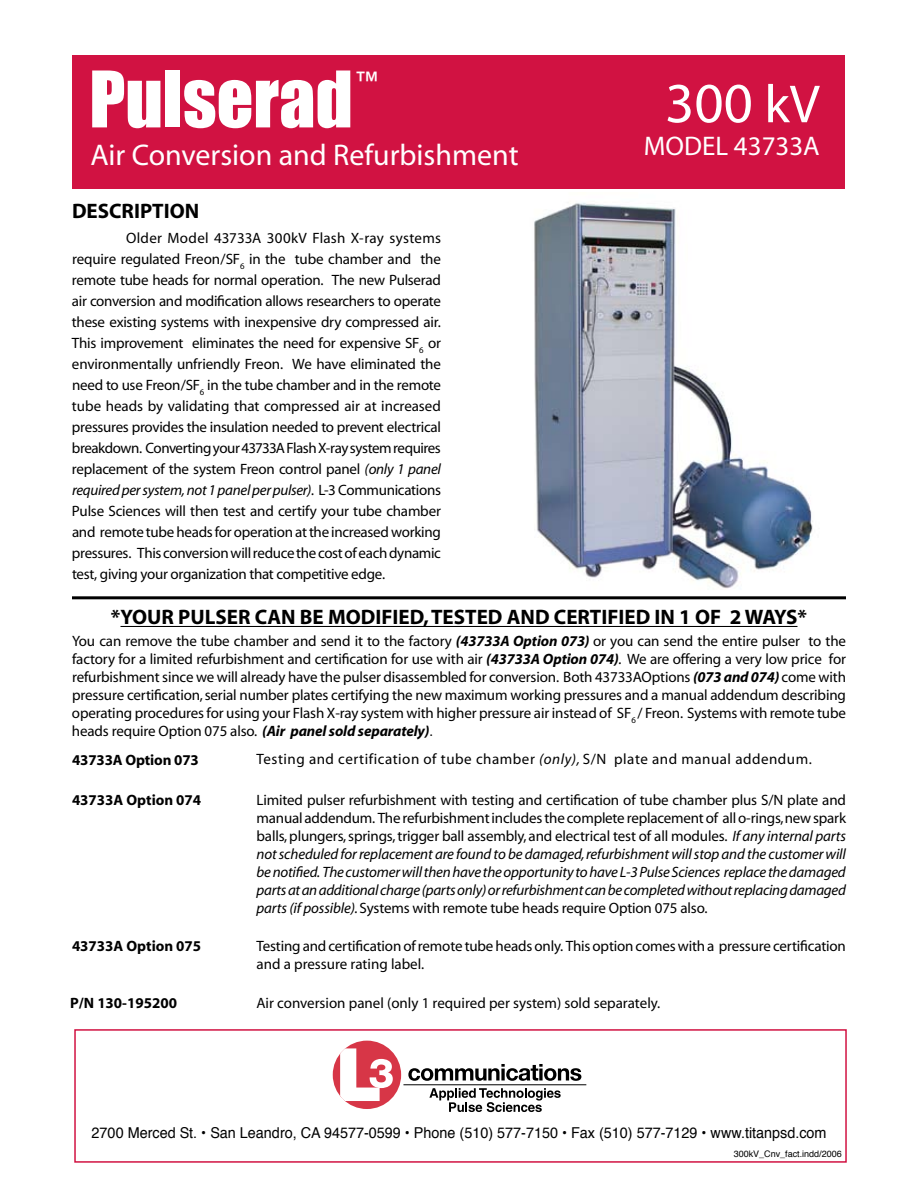
<style>
.page{position:relative;width:918px;height:1188px;background:#fff}
.page>*{position:absolute;margin:0;border:0;box-sizing:border-box;transform-origin:0 0}
.t1{font:72px "Impact";color:#fff}
.t2{font:57px "Myriad";color:#fff}
.t3{font:30px "Myriad";color:#fff}
.t4{font:27px "Myriad";color:#fff}
.t5{font:27px "Helvetica";color:#fff}
.t6{font:700 21px "Myriad";color:#000}
.t7{font:15px/21px "Myriad";letter-spacing:-.01em;color:#000;text-align:justify}
.t8{font:italic 15px/18px "Myriad";letter-spacing:-.02em;color:#000;text-align:justify}
.t9{font:15px "Helvetica";color:#000;scale:.96 1}
.t10{font:15px "Myriad";letter-spacing:.035em;color:#000}
.t11{font:700 15px "Myriad";color:#000}
.t12{font:9px "Helvetica";color:#000}
.s1{font-style:italic}
.s2{font-size:54px}
.s3{font-weight:700;font-style:italic}
.s4{font-family:"Times";font-style:italic}
.s5{font-style:normal}
</style>
<div class="page">
<div style="left:73px;top:56px;width:772px;height:133px;background:#d11242"></div>
<hr style="left:121px;top:626px;width:676px;height:1px;background:#000">
<img style="left:534px;top:202px;width:279px;height:387px">
<hr style="left:72px;top:596px;width:774px;height:3px;background:#000">
<div style="left:74px;top:1029px;width:773px;height:134px;border:2px solid #d11242"></div>
<svg style="left:429px;top:1088px;width:132px;height:24px"></svg>
<hr style="left:403px;top:1084px;width:183px;height:1px;background:#000">
<div style="left:333px;top:1041px;width:68px;height:68px;background:#d73647;border-radius:50%"></div>
<svg style="left:408px;top:1064px;width:173px;height:17px"></svg>
<svg style="left:340px;top:1048px;width:53px;height:53px"></svg>
<h1 class="t1" style="left:89px;top:55px;width:265px">Pulserad</h1>
<h3 class="t5" style="left:353px;top:59px;width:28px">™</h3>
<h3 class="t3" style="left:90px;top:140px;width:430px">Air Conversion and Refurbishment</h3>
<h3 class="t6" style="left:72px;top:200px;width:129px">DESCRIPTION</h3>
<p class="t7" style="left:72px;top:229px;width:371px;text-indent:54px">Older Model 43733A 300kV Flash X-ray systems require regulated Freon/SF<sub>6</sub> in the tube chamber and the remote tube heads for normal operation. The new Pulserad air conversion and modification allows researchers to operate these existing systems with inexpensive dry compressed air.<br>This improvement eliminates the need for expensive SF<sub>6</sub> or environmentally unfriendly Freon. We have eliminated the need to use Freon/SF<sub>6</sub> in the tube chamber and in the remote tube heads by validating that compressed air at increased pressures provides the insulation needed to prevent electrical breakdown. Convertingyour43733AFlashX-raysystemrequires replacement of the system Freon control panel <span class="s1">(only 1 panel required per system, not 1 panel per pulser).</span> L-3 Communications Pulse Sciences will then test and certify your tube chamber and remote tubeheadsforoperationatthe increasedworking pressures. This conversionwillreducethecostofeachdynamic test, giving your organization that competitive edge.</p>
<h2 class="t2" style="left:665px;top:75px;width:156px">300 <span class="s2">kV</span></h2>
<h3 class="t4" style="left:644px;top:132px;width:177px">MODEL 43733A</h3>
<h3 class="t6" style="left:111px;top:607px;width:698px">*YOUR PULSER CAN BE MODIFIED, TESTED AND CERTIFIED IN 1 OF 2 WAYS*</h3>
<p class="t7" style="left:72px;top:633px;width:776px;line-height:18px">You can remove the tube chamber and send it to the factory <span class="s3">(43733A Option 073)</span> or you can send the entire pulser to the factory for a limited refurbishment and certification for use with air <span class="s3">(43733A Option 074)</span><span class="s1">.</span> We are offering a very low price for refurbishment since we will already have the pulser disassembled for conversion. Both 43733AOptions <span class="s3">(073 and 074)</span> come with pressure certification,serial number plates certifying the new maximum working pressures and a manual addendum describing operating procedures for using your Flash X-ray system with higher pressure air instead of SF<sub>6</sub> / Freon. Systems with remote tube heads require Option 075 also. <span class="s3">(Air panel sold separately)</span><span class="s4">.</span></p>
<p class="t11" style="left:72px;top:752px;width:128px">43733A Option 073</p>
<p class="t11" style="left:72px;top:792px;width:131px">43733A Option 074</p>
<p class="t10" style="left:256px;top:751px;width:557px">Testing and certification of tube chamber <span class="s1">(only),</span> S/N plate and manual addendum.</p>
<p class="t8" style="left:256px;top:792px;width:591px"><span class="s5">Limited pulser refurbishment with testing and certification of tube chamber plus S/N plate and manual addendum. The refurbishmentincludesthe complete replacementof allo-rings,newspark balls,plungers,springs,trigger ball assembly, and electrical test of all modules.</span> If any internal parts not scheduled for replacement are found to be damaged, refurbishment will stop and the customer will be notified. The customer will then have the opportunity to have L-3 Pulse Sciences replace the damaged parts at an additional charge (parts only) or refurbishment can be completed without replacing damaged parts (if possible). <span class="s5">Systems with remote tube heads require Option 075 also.</span></p>
<p class="t11" style="left:72px;top:939px;width:131px">43733A Option 075</p>
<p class="t7" style="left:256px;top:938px;width:591px;line-height:18px">Testingandcertification ofremote tubeheads only. This option comeswitha pressure certification and a pressure rating label.</p>
<p class="t11" style="left:70px;top:995px;width:108px">P/N 130-195200</p>
<p class="t7" style="left:256px;top:993px;width:405px">Air conversion panel (only 1 required per system) sold separately.</p>
<p class="t9" style="left:92px;top:1119px;width:767px">2700 Merced St. • San Leandro, CA 94577-0599 • Phone (510) 577-7150 • Fax (510) 577-7129 • www.titanpsd.com</p>
<p class="t12" style="left:734px;top:1146px;width:110px">300kV_Cnv_fact.indd/2006</p>
</div>
